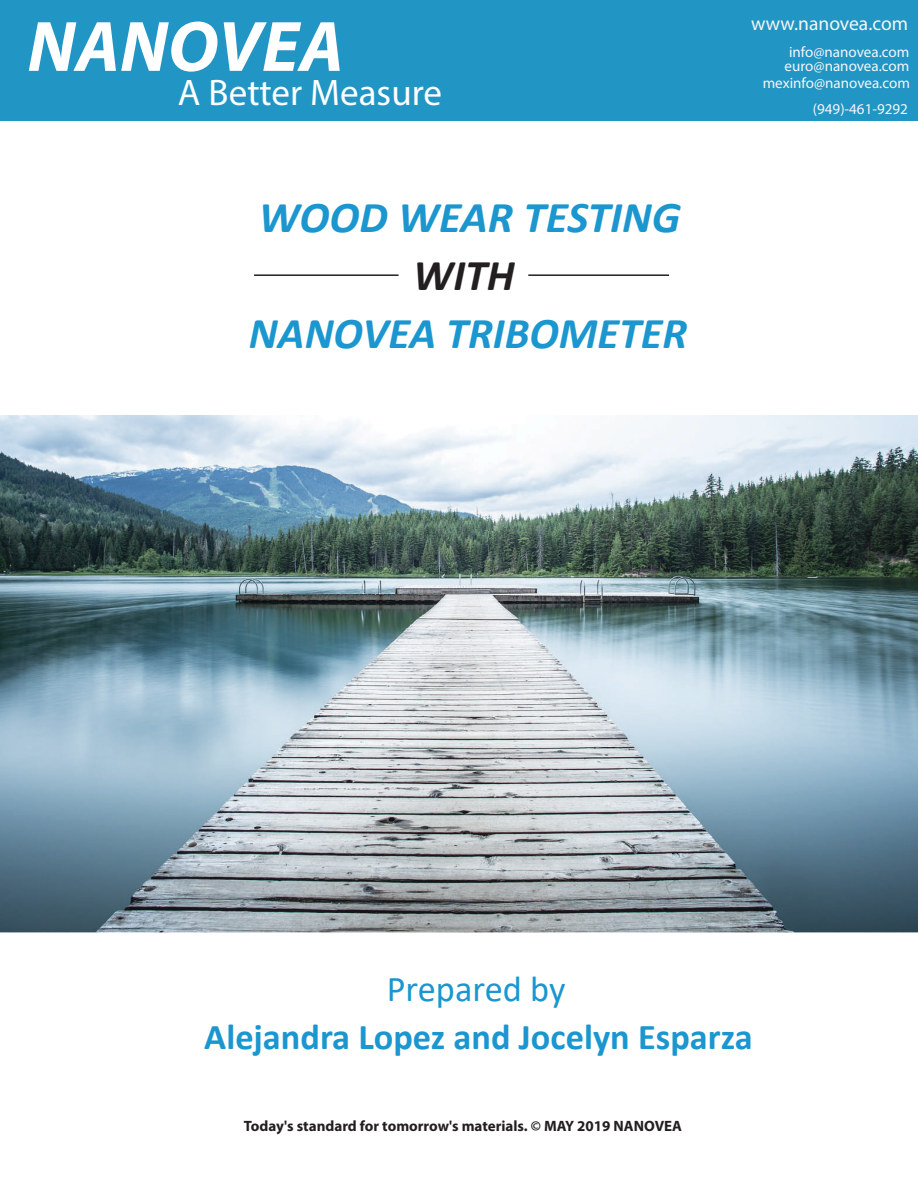
<style>
.page{position:relative;width:918px;height:1188px;background:#fff}
.page>*{position:absolute;margin:0;border:0;box-sizing:border-box;transform-origin:0 0}
.t1{font:italic 700 72px "Myriad Pro";color:#fff}
.t2{font:italic 700 44.1px "Calibri";color:#1b96cf}
.t3{font:italic 700 44.1px "Calibri";color:#231f20}
.t4{font:37.05px "Myriad Pro";color:#fdfeff}
.t5{font:700 36.45px "Calibri";color:#1b96cf}
.t6{font:36.45px "Calibri";color:#1b96cf}
.t7{font:19.5px "Myriad Pro";color:#f5f6f6}
.t8{font:15px "Myriad Pro";color:#f5f6f6}
.t9{font:700 15px "Myriad Pro";color:#231f20}
</style>
<div class="page">
<div style="left:0;top:0;width:918px;height:121px;background:#2196c5"></div>
<hr style="left:254px;top:274px;width:145px;height:2px;background:#231f20">
<hr style="left:528px;top:274px;width:141px;height:2px;background:#231f20">
<img style="left:0;top:416px;width:918px;height:516px">
<h1 class="t1" style="left:27px;top:0;width:318px">NANOVEA</h1>
<h3 class="t4" style="left:178px;top:70px;width:266px">A Better Measure</h3>
<h2 class="t2" style="left:259px;top:186px;width:423px">WOOD WEAR TESTING</h2>
<h2 class="t3" style="left:413px;top:245px;width:103px">WITH</h2>
<h2 class="t2" style="left:249px;top:303px;width:440px">NANOVEA TRIBOMETER</h2>
<h3 class="t7" style="left:751px;top:11px;width:158px">www.nanovea.com</h3>
<p class="t8" style="left:789px;top:43px;width:122px">info@nanovea.com</p>
<p class="t8" style="left:778px;top:57px;width:122px">info@nanovea.com</p>
<p class="t8" style="left:821px;top:96px;width:80px">949-461-929</p>
<p class="t8" style="left:785px;top:57px;width:126px">euro@nanovea.com</p>
<p class="t8" style="left:813px;top:99px;width:97px">(949)-461-9292</p>
<p class="t8" style="left:763px;top:73px;width:149px">mexinfo@nanovea.com</p>
<p class="t8" style="left:778px;top:75px;width:122px">www.nanovea.com</p>
<h3 class="t6" style="left:387px;top:963px;width:180px">Prepared by</h3>
<h3 class="t5" style="left:204px;top:1011px;width:550px">Alejandra Lopez and Jocelyn Esparza</h3>
<p class="t9" style="left:244px;top:1116px;width:440px">Today's standard for tomorrow's materials. © MAY 2019 NANOVEA</p>
</div>
